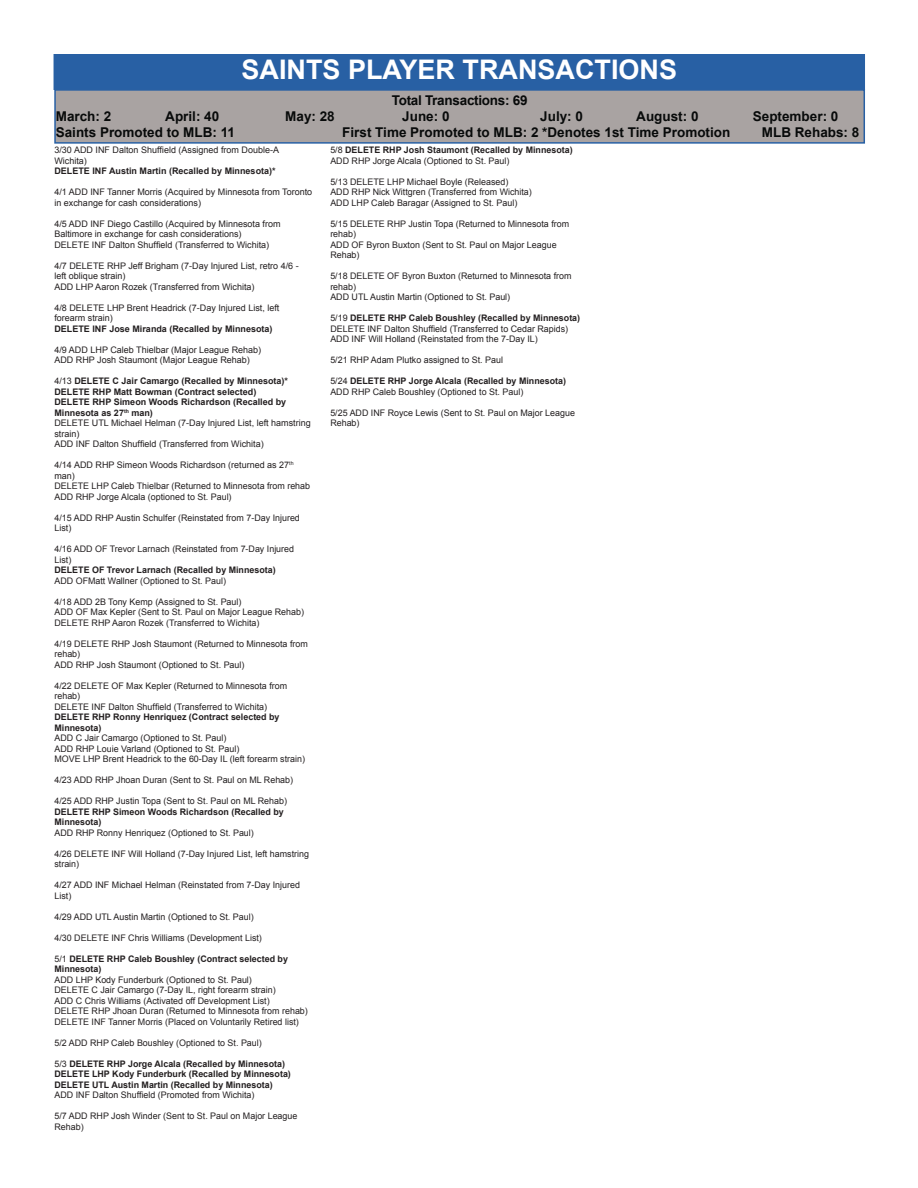
<style>
.page{position:relative;width:918px;height:1188px;background:#fff}
.page>*{position:absolute;margin:0;border:0;box-sizing:border-box;transform-origin:0 0}
.t1{font:700 27px "Arial";color:#fff}
.t2{font:700 13.5px "Arial";color:#080a0a}
.t3{font:700 13.5px "Arial";letter-spacing:-.02em;color:#080a0a}
.t4{font:9px/10.5px "Arial";color:#231f20}
.t5{font:700 9px/10.5px "Arial";color:#231f20}
.s1{font-weight:400}
.s2{font-weight:700}
</style>
<div class="page">
<div style="left:54px;top:54px;width:811px;height:36px;background:#2860a4"></div>
<div style="left:54px;top:89px;width:811px;height:55px;background:#a9a3a2;border:2px solid #2860a4"></div>
<h1 class="t1" style="left:242px;top:55px;width:437px">SAINTS PLAYER TRANSACTIONS</h1>
<h2 class="t3" style="left:392px;top:93px;width:137px">Total Transactions: 69</h2>
<h2 class="t2" style="left:56px;top:109px;width:57px">March: 2</h2>
<h2 class="t2" style="left:165px;top:109px;width:56px">April: 40</h2>
<h2 class="t2" style="left:285px;top:109px;width:51px">May: 28</h2>
<h2 class="t2" style="left:402px;top:109px;width:49px">June: 0</h2>
<h2 class="t2" style="left:540px;top:109px;width:44px">July: 0</h2>
<h2 class="t2" style="left:636px;top:109px;width:64px">August: 0</h2>
<h2 class="t2" style="left:753px;top:109px;width:87px">September: 0</h2>
<h2 class="t2" style="left:56px;top:125px;width:181px">Saints Promoted to MLB: 11</h2>
<h2 class="t2" style="left:342px;top:125px;width:390px">First Time Promoted to MLB: 2 *Denotes 1st Time Promotion</h2>
<h2 class="t2" style="left:762px;top:125px;width:99px">MLB Rehabs: 8</h2>
<p class="t4" style="left:54px;top:145px;width:226px">3/30 ADD INF Dalton Shuffield (Assigned from Double-A<br>Wichita)</p>
<p class="t5" style="left:54px;top:166px;width:223px">DELETE INF Austin Martin (Recalled by Minnesota)*</p>
<p class="t4" style="left:54px;top:187px;width:259px">4/1 ADD INF Tanner Morris (Acquired by Minnesota from Toronto in exchange for cash considerations)</p>
<p class="t4" style="left:54px;top:218px;width:228px">4/5 ADD INF Diego Castillo (Acquired by Minnesota from<br>Baltimore in exchange for cash considerations)<br>DELETE INF Dalton Shuffield (Transferred to Wichita)</p>
<p class="t4" style="left:54px;top:260px;width:246px">4/7 DELETE RHP Jeff Brigham (7-Day Injured List, retro 4/6 - left oblique strain)<br>ADD LHP Aaron Rozek (Transferred from Wichita)</p>
<p class="t4" style="left:54px;top:302px;width:226px">4/8 DELETE LHP Brent Headrick (7-Day Injured List, left forearm strain)</p>
<p class="t5" style="left:54px;top:323px;width:220px">DELETE INF Jose Miranda (Recalled by Minnesota)</p>
<p class="t4" style="left:54px;top:344px;width:208px">4/9 ADD LHP Caleb Thielbar (Major League Rehab)<br>ADD RHP Josh Staumont (Major League Rehab)</p>
<p class="t5" style="left:54px;top:376px;width:258px"><span class="s1">4/13</span> DELETE C Jair Camargo (Recalled by Minnesota)* DELETE RHP Matt Bowman (Contract selected)<br>DELETE RHP Simeon Woods Richardson (Recalled by Minnesota as 27<sup>th</sup> man)<br><span class="s1">DELETE UTL Michael Helman (7-Day Injured List, left hamstring strain)<br>ADD INF Dalton Shuffield (Transferred from Wichita)</span></p>
<p class="t4" style="left:54px;top:460px;width:257px">4/14 ADD RHP Simeon Woods Richardson (returned as 27<sup>th </sup>man)<br>DELETE LHP Caleb Thielbar (Returned to Minnesota from rehab ADD RHP Jorge Alcala (optioned to St. Paul)</p>
<p class="t4" style="left:54px;top:512px;width:247px">4/15 ADD RHP Austin Schulfer (Reinstated from 7-Day Injured<br>List)</p>
<p class="t4" style="left:54px;top:544px;width:241px">4/16 ADD OF Trevor Larnach (Reinstated from 7-Day Injured<br>List)</p>
<p class="t5" style="left:54px;top:565px;width:223px">DELETE OF Trevor Larnach (Recalled by Minnesota)</p>
<p class="t4" style="left:54px;top:575px;width:173px">ADD OFMatt Wallner (Optioned to St. Paul)</p>
<p class="t4" style="left:54px;top:596px;width:251px">4/18 ADD 2B Tony Kemp (Assigned to St. Paul)<br>ADD OF Max Kepler (Sent to St. Paul on Major League Rehab)<br>DELETE RHP Aaron Rozek (Transferred to Wichita)</p>
<p class="t4" style="left:54px;top:638px;width:255px">4/19 DELETE RHP Josh Staumont (Returned to Minnesota from rehab)<br>ADD RHP Josh Staumont (Optioned to St. Paul)</p>
<p class="t4" style="left:54px;top:680px;width:234px">4/22 DELETE OF Max Kepler (Returned to Minnesota from rehab)<br>DELETE INF Dalton Shuffield (Transferred to Wichita)</p>
<p class="t5" style="left:54px;top:712px;width:227px">DELETE RHP Ronny Henriquez (Contract selected by<br>Minnesota)</p>
<p class="t4" style="left:54px;top:733px;width:252px">ADD C Jair Camargo (Optioned to St. Paul)<br>ADD RHP Louie Varland (Optioned to St. Paul)<br>MOVE LHP Brent Headrick to the 60-Day IL (left forearm strain)</p>
<p class="t4" style="left:54px;top:775px;width:240px">4/23 ADD RHP Jhoan Duran (Sent to St. Paul on ML Rehab)</p>
<p class="t4" style="left:54px;top:796px;width:234px">4/25 ADD RHP Justin Topa (Sent to St. Paul on ML Rehab)</p>
<p class="t5" style="left:54px;top:806px;width:231px">DELETE RHP Simeon Woods Richardson (Recalled by<br>Minnesota)</p>
<p class="t4" style="left:54px;top:827px;width:201px">ADD RHP Ronny Henriquez (Optioned to St. Paul)</p>
<p class="t4" style="left:54px;top:848px;width:256px">4/26 DELETE INF Will Holland (7-Day Injured List, left hamstring strain)</p>
<p class="t4" style="left:54px;top:880px;width:247px">4/27 ADD INF Michael Helman (Reinstated from 7-Day Injured<br>List)</p>
<p class="t4" style="left:54px;top:911px;width:201px">4/29 ADD UTL Austin Martin (Optioned to St. Paul)</p>
<p class="t4" style="left:54px;top:932px;width:209px">4/30 DELETE INF Chris Williams (Development List)</p>
<p class="t5" style="left:54px;top:953px;width:235px"><span class="s1">5/1</span> DELETE RHP Caleb Boushley (Contract selected by<br>Minnesota)</p>
<p class="t4" style="left:54px;top:974px;width:255px">ADD LHP Kody Funderburk (Optioned to St. Paul)<br>DELETE C Jair Camargo (7-Day IL, right forearm strain)<br>ADD C Chris Williams (Activated off Development List)<br>DELETE RHP Jhoan Duran (Returned to Minnesota from rehab)<br>DELETE INF Tanner Morris (Placed on Voluntarily Retired list)</p>
<p class="t4" style="left:54px;top:1037px;width:209px">5/2 ADD RHP Caleb Boushley (Optioned to St. Paul)</p>
<p class="t5" style="left:54px;top:1058px;width:238px"><span class="s1">5/3</span> DELETE RHP Jorge Alcala (Recalled by Minnesota)<br>DELETE LHP Kody Funderburk (Recalled by Minnesota)<br>DELETE UTL Austin Martin (Recalled by Minnesota)</p>
<p class="t4" style="left:54px;top:1090px;width:202px">ADD INF Dalton Shuffield (Promoted from Wichita)</p>
<p class="t4" style="left:54px;top:1111px;width:245px">5/7 ADD RHP Josh Winder (Sent to St. Paul on Major League<br>Rehab)</p>
<p class="t5" style="left:330px;top:145px;width:244px"><span class="s1">5/8</span> DELETE RHP Josh Staumont (Recalled by Minnesota)<br><span class="s1">ADD RHP Jorge Alcala (Optioned to St. Paul)</span></p>
<p class="t4" style="left:330px;top:176px;width:203px">5/13 DELETE LHP Michael Boyle (Released)<br>ADD RHP Nick Wittgren (Transferred from Wichita)<br>ADD LHP Caleb Baragar (Assigned to St. Paul)</p>
<p class="t4" style="left:330px;top:218px;width:240px">5/15 DELETE RHP Justin Topa (Returned to Minnesota from rehab)<br>ADD OF Byron Buxton (Sent to St. Paul on Major League<br>Rehab)</p>
<p class="t4" style="left:330px;top:271px;width:243px">5/18 DELETE OF Byron Buxton (Returned to Minnesota from rehab)<br>ADD UTL Austin Martin (Optioned to St. Paul)</p>
<p class="t4" style="left:330px;top:313px;width:251px">5/19 <span class="s2">DELETE RHP Caleb Boushley (Recalled by Minnesota)<br></span>DELETE INF Dalton Shuffield (Transferred to Cedar Rapids)<br>ADD INF Will Holland (Reinstated from the 7-Day IL)</p>
<p class="t4" style="left:330px;top:355px;width:174px">5/21 RHP Adam Plutko assigned to St. Paul</p>
<p class="t4" style="left:330px;top:376px;width:237px">5/24 <span class="s2">DELETE RHP Jorge Alcala (Recalled by Minnesota)<br></span>ADD RHP Caleb Boushley (Optioned to St. Paul)</p>
<p class="t4" style="left:330px;top:407px;width:246px">5/25 ADD INF Royce Lewis (Sent to St. Paul on Major League<br>Rehab)</p>
</div>
